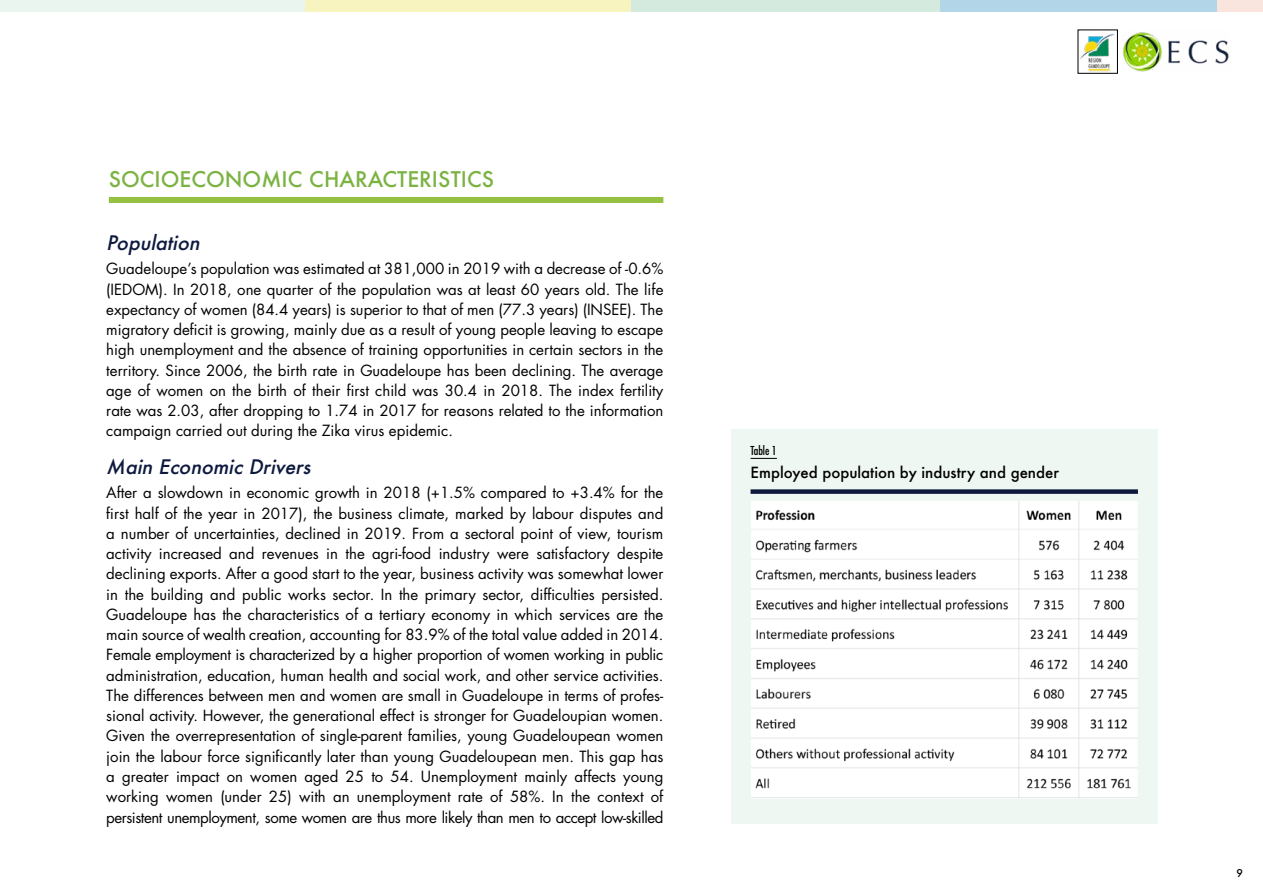
<style>
.page{position:relative;width:1263px;height:893px;background:#fff}
.page>*{position:absolute;margin:0;border:0;box-sizing:border-box;transform-origin:0 0}
.t1{font:500 21px "Futura";color:#7bb343}
.t2{font:italic 500 19.5px "Futura";color:#0d1a3e}
.t3{font:15px/20.2px "Futura";letter-spacing:-.015em;color:#000;text-align:justify}
.t4{font:500 15px "Futura";color:#000}
.t5{font:condensed 12px "Futura";color:#000}
.t6{font:500 10.5px "Futura";color:#000}
</style>
<div class="page">
<div style="left:631px;top:0;width:586px;height:12px;background:#b2d5e7"></div>
<div style="left:1217px;top:0;width:46px;height:12px;background:#f9e5dd"></div>
<div style="left:0;top:0;width:305px;height:12px;background:#eaf5ef"></div>
<div style="left:305px;top:0;width:326px;height:12px;background:#f8f4bf"></div>
<div style="left:631px;top:0;width:309px;height:12px;background:#d4eade"></div>
<div style="left:109px;top:197px;width:554px;height:6px;background:#95c042"></div>
<img style="left:1080px;top:34px;width:35px;height:37px">
<img style="left:1123px;top:32px;width:106px;height:40px">
<div style="left:731px;top:429px;width:427px;height:395px;background:#eff7f2"></div>
<img style="left:751px;top:501px;width:387px;height:297px">
<svg style="left:750px;top:458px;width:27px;height:1px"></svg>
<div style="left:750px;top:489px;width:388px;height:5px;background:#0d1a3e"></div>
<h1 class="t1" style="left:109px;top:165px;width:387px">SOCIOECONOMIC CHARACTERISTICS</h1>
<h2 class="t2" style="left:106px;top:229px;width:100px">Population</h2>
<p class="t3" style="left:106px;top:259px;width:559px">Guadeloupe’s population was estimated at 381,000 in 2019 with a decrease of -0.6% (IEDOM). In 2018, one quarter of the population was at least 60 years old. The life expectancy of women (84.4 years) is superior to that of men (77.3 years) (INSEE). The migratory deficit is growing, mainly due as a result of young people leaving to escape high unemployment and the absence of training opportunities in certain sectors in the territory. Since 2006, the birth rate in Guadeloupe has been declining. The average age of women on the birth of their first child was 30.4 in 2018. The index fertility rate was 2.03, after dropping to 1.74 in 2017 for reasons related to the information campaign carried out during the Zika virus epidemic.</p>
<h2 class="t2" style="left:106px;top:453px;width:211px">Main EconomicDrivers</h2>
<p class="t3" style="left:106px;top:482px;width:559px">After a slowdown in economic growth in 2018 (+1.5% compared to +3.4% for the first half of the year in 2017), the business climate, marked by labour disputes and a number of uncertainties, declined in 2019. From a sectoral point of view, tourism activity increased and revenues in the agri-food industry were satisfactory despite declining exports. After a good start to the year, business activity was somewhat lower in the building and public works sector. In the primary sector, difficulties persisted.<br>Guadeloupe has the characteristics of a tertiary economy in which services are the main source of wealth creation, accounting for 83.9% of the total value added in 2014.<br>Female employment is characterized by a higher proportion of women working in public administration, education, human health and social work, and other service activities.<br>The differences between men and women are small in Guadeloupe in terms of profes&shy;sional activity. However, the generational effect is stronger for Guadeloupian women.<br>Given the overrepresentation of single-parent families, young Guadeloupean women join the labour force significantly later than young Guadeloupean men. This gap has a greater impact on women aged 25 to 54. Unemployment mainly affects young working women (under 25) with an unemployment rate of 58%. In the context of persistent unemployment, some women are thus more likely than men to accept low-skilled</p>
<p class="t5" style="left:750px;top:443px;width:28px">Table 1</p>
<p class="t4" style="left:750px;top:462px;width:310px">Employed population by industry and gender</p>
<p class="t6" style="left:1236px;top:865px;width:8px">9</p>
</div>
